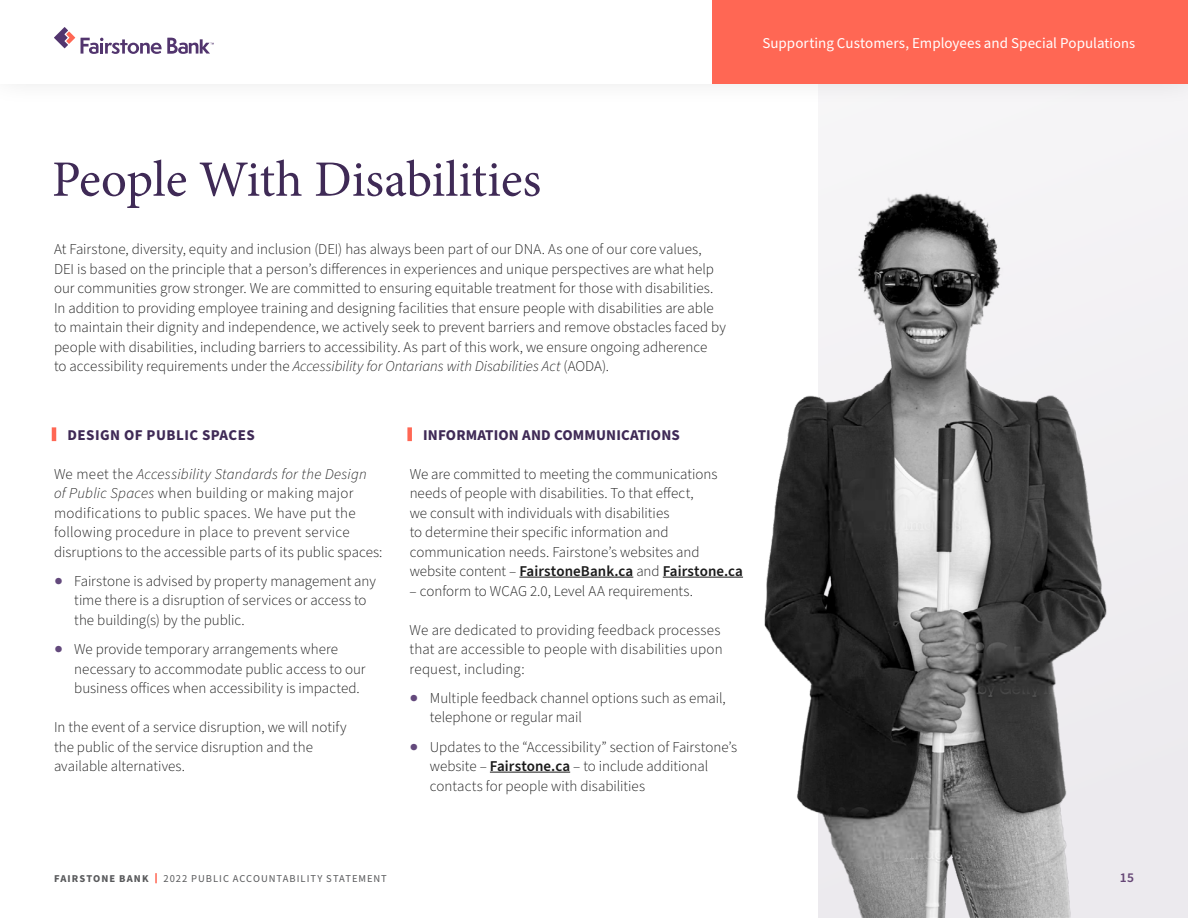
<style>
.page{position:relative;width:1188px;height:918px;background:#fff}
.page>*{position:absolute;margin:0;border:0;box-sizing:border-box;transform-origin:0 0}
.t1{font:51px "Minion Pro";color:#3f2a56}
.t2{font:300 15px/19.5px "Source Sans Pro";color:#1a1a1a}
.t3{font:15px "Source Sans Pro";letter-spacing:.005em;color:#fff}
.t4{font:700 15px "Source Sans Pro";letter-spacing:.01em;color:#3f2a56}
.t5{font:700 15px "Source Sans Pro";letter-spacing:.03em;color:#3f2a56}
.t6{font:600 13.5px "Source Sans Pro";color:#654675}
.t7{font:10.5px "Source Sans Pro";letter-spacing:.095em;color:#58595b}
.t8{font:700 10.5px "Source Sans Pro";letter-spacing:.1em;color:#58595b}
.s1{font-size:14.4px}
.s2{font-style:italic}
.s3{color:#63497c}
.s4{font-weight:600}
</style>
<div class="page">
<hr style="left:52px;top:427px;width:4px;height:14px;background:#ff6754">
<div style="left:407px;top:427px;width:5px;height:14px;background:#ff6754"></div>
<hr style="left:519px;top:577px;width:114px;height:1px;background:#1a1a1a">
<hr style="left:490px;top:772px;width:80px;height:1px;background:#1a1a1a">
<img style="left:625px;top:107px;width:563px;height:810px">
<div style="left:0;top:0;width:1188px;height:107px;background:#f9f9f9"></div>
<div style="left:0;top:0;width:1188px;height:83px;background:#fff"></div>
<svg style="left:54px;top:27px;width:21px;height:21px"></svg>
<svg style="left:81px;top:38px;width:133px;height:16px"></svg>
<svg style="left:155px;top:873px;width:2px;height:10px"></svg>
<div style="left:713px;top:0;width:475px;height:83px;background:#ff6754"></div>
<p class="t3" style="left:762px;top:33px;width:374px">Supporting Customers, Employees and Special Popula<span class="s1">tions</span></p>
<h1 class="t1" style="left:52px;top:145px;width:491px">People With Disabilities</h1>
<p class="t2" style="left:54px;top:240px;width:673px">At Fairstone, diversity, equity and inclusion (DEI) has always been part of our DNA. As one of our core values,<br>DEI is based on the principle that a person’s differences in experiences and unique perspectives are what help our communities grow stronger. We are committed to ensuring equitable treatment for those with disabilities.<br>In addition to providing employee training and designing facilities that ensure people with disabilities are able to maintain their dignity and independence, we actively seek to prevent barriers and remove obstacles faced by people with disabilities, including barriers to accessibility. As part of this work, we ensure ongoing adherence<br>to accessibility requirements under the <span class="s2">Accessibility for Ontarians with Disabilities Act</span> (AODA).</p>
<p class="t5" style="left:68px;top:424px;width:189px">DESIGN OF PUBLIC SPACES</p>
<p class="t2" style="left:54px;top:464px;width:330px">We meet the <span class="s2">Accessibility Standards for the Design<br>of Public Spaces</span> when building or making major modifications to public spaces. We have put the following procedure in place to prevent service disruptions to the accessible parts of its public spaces:</p>
<p class="t2" style="left:74px;top:572px;width:303px;text-indent:-20px"><span class="s3">●</span> Fairstone is advised by property management any time there is a disruption of services or access to the building(s) by the public.</p>
<p class="t2" style="left:74px;top:640px;width:293px;text-indent:-20px"><span class="s3">●</span> We provide temporary arrangements where necessary to accommodate public access to our business offices when accessibility is impacted.</p>
<p class="t2" style="left:54px;top:718px;width:294px">In the event of a service disruption, we will notify the public of the service disruption and the available alternatives.</p>
<p class="t4" style="left:423px;top:424px;width:258px">INFORMATION AND COMMUNICATIONS</p>
<p class="t2" style="left:410px;top:464px;width:335px">We are committed to meeting the communications needs of people with disabilities. To that effect,<br>we consult with individuals with disabilities<br>to determine their specific information and communication needs. Fairstone’s websites and website content – <span class="s4">FairstoneBank.ca</span> and <span class="s4">Fairstone.ca</span></p>
<p class="t2" style="left:410px;top:581px;width:285px">– conform to WCAG 2.0, Level AA requirements.</p>
<p class="t2" style="left:410px;top:620px;width:315px">We are dedicated to providing feedback processes that are accessible to people with disabilities upon request, including:</p>
<p class="t2" style="left:430px;top:689px;width:297px;text-indent:-20px"><span class="s3">●</span> Multiple feedback channel options such as email, telephone or regular mail</p>
<p class="t2" style="left:430px;top:737px;width:309px;text-indent:-20px"><span class="s3">●</span> Updates to the “Accessibility” section of Fairstone’s website – <span class="s4">Fairstone.ca</span> – to include additional contacts for people with disabilities</p>
<p class="t8" style="left:54px;top:871px;width:96px">FAIRSTONE BANK</p>
<p class="t7" style="left:163px;top:871px;width:225px">2022 PUBLIC ACCOUNTABILITY STATEMENT</p>
<p class="t6" style="left:1120px;top:868px;width:16px">15</p>
</div>
